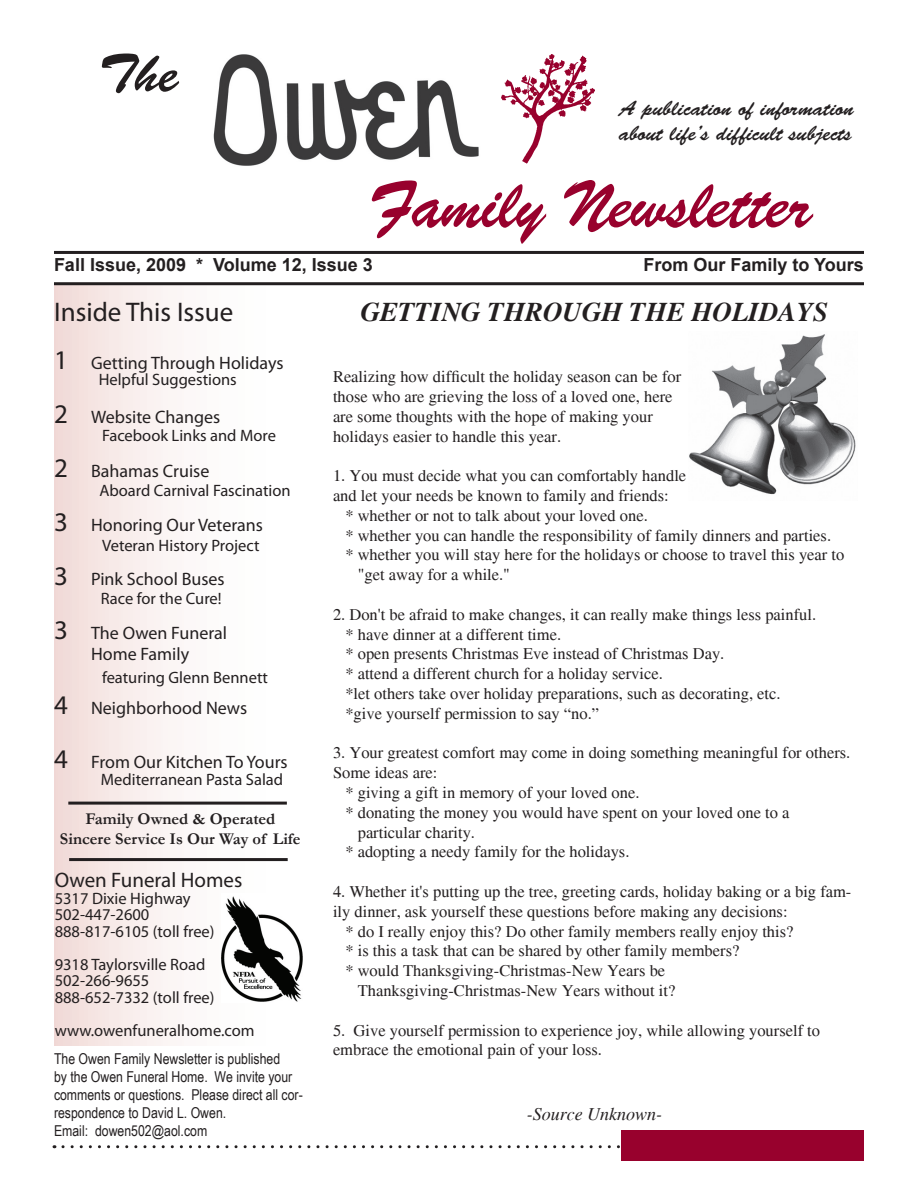
<style>
.page{position:relative;width:918px;height:1188px;background:#fff}
.page>*{position:absolute;margin:0;border:0;box-sizing:border-box;transform-origin:0 0}
.t1{font:66px "Brush Script BT";color:#98012d}
.t2{font:54px "Brush Script Std";color:#231f20}
.t3{font:italic 700 27px "Times";color:#231f20}
.t4{font:27px "Myriad Pro";color:#231f20}
.t5{font:21px/25.2px "Brush Script Std";color:#231f20}
.t6{font:21px "Myriad Pro";color:#231f20}
.t7{font:18px/21px "Myriad Pro";color:#231f20;text-align:center}
.t8{font:700 18px "Arial";color:#231f20}
.t9{font:italic 18px "Times";color:#231f20}
.t10{font:16.5px/19.8px "Times";color:#231f20}
.t11{font:16.5px/16.5px "Myriad Pro";color:#231f20}
.t12{font:700 16.5px/19.8px "Garamond";color:#231f20;text-align:center}
.t13{font:15px/18px "Arial Narrow";color:#231f20}
.s1{font-size:27px}
</style>
<div class="page">
<svg style="left:63px;top:1145px;width:557px;height:3px"></svg>
<div style="left:621px;top:1131px;width:243px;height:30px;background:#98012d"></div>
<div style="left:54px;top:285px;width:270px;height:761px;background:linear-gradient(to right,#f3e1de,#fff)"></div>
<hr style="left:54px;top:251px;width:810px;height:3px;background:#231f20">
<hr style="left:68px;top:802px;width:219px;height:3px;background:#231f20">
<hr style="left:69px;top:858px;width:219px;height:3px;background:#231f20">
<hr style="left:54px;top:282px;width:810px;height:3px;background:#231f20">
<img style="left:501px;top:54px;width:94px;height:109px">
<img style="left:213px;top:54px;width:266px;height:112px">
<img style="left:689px;top:334px;width:167px;height:161px">
<img style="left:222px;top:893px;width:84px;height:110px">
<h2 class="t2" style="left:99px;top:43px;width:81px">The</h2>
<p class="t5" style="left:620px;top:96px;width:236px">A publication of information about life’s difficult subjects</p>
<h1 class="t1" style="left:369px;top:166px;width:445px">Family Newsletter</h1>
<p class="t8" style="left:54px;top:253px;width:320px">Fall Issue, 2009 * Volume 12, Issue 3</p>
<p class="t8" style="left:644px;top:253px;width:222px">From Our Family to Yours</p>
<h3 class="t4" style="left:54px;top:295px;width:181px">Inside This Issue</h3>
<p class="t7" style="left:54px;top:352px;width:231px"><span class="s1">1</span> Getting Through Holidays</p>
<p class="t7" style="left:54px;top:406px;width:168px"><span class="s1">2</span> Website Changes</p>
<p class="t7" style="left:54px;top:460px;width:157px"><span class="s1">2</span> Bahamas Cruise</p>
<p class="t7" style="left:54px;top:514px;width:211px"><span class="s1">3</span> Honoring Our Veterans</p>
<p class="t7" style="left:54px;top:568px;width:172px"><span class="s1">3</span> Pink School Buses</p>
<p class="t7" style="left:54px;top:622px;width:175px"><span class="s1">3</span> The Owen Funeral<br>Home Family</p>
<p class="t7" style="left:54px;top:697px;width:195px"><span class="s1">4</span> Neighborhood News</p>
<p class="t7" style="left:54px;top:751px;width:235px"><span class="s1">4</span> From Our Kitchen To Yours</p>
<p class="t11" style="left:99px;top:371px;width:140px">Helpful Suggestions</p>
<p class="t11" style="left:102px;top:427px;width:175px">Facebook Links and More</p>
<p class="t11" style="left:99px;top:481px;width:193px">Aboard Carnival Fascination</p>
<p class="t11" style="left:102px;top:537px;width:159px">Veteran History Project</p>
<p class="t11" style="left:101px;top:590px;width:122px">Race for the Cure!</p>
<p class="t11" style="left:102px;top:669px;width:167px">featuring Glenn Bennett</p>
<p class="t11" style="left:101px;top:771px;width:184px">Mediterranean Pasta Salad</p>
<p class="t12" style="left:60px;top:809px;width:242px">Family Owned &amp; Operated<br>Sincere Service Is Our Way of Life</p>
<p class="t6" style="left:55px;top:867px;width:189px">Owen Funeral Homes</p>
<p class="t11" style="left:55px;top:890px;width:161px">5317 Dixie Highway<br>502-447-2600<br>888-817-6105 (toll free)</p>
<p class="t11" style="left:55px;top:956px;width:161px">9318 Taylorsville Road<br>502-266-9655<br>888-652-7332 (toll free)</p>
<p class="t11" style="left:55px;top:1022px;width:202px">www.owenfuneralhome.com</p>
<p class="t13" style="left:54px;top:1050px;width:250px">The Owen Family Newsletter is published<br>by the Owen Funeral Home. We invite your comments or questions. Please direct all cor&shy;respondence to David L. Owen.<br>Email: dowen502@aol.com</p>
<h3 class="t3" style="left:361px;top:296px;width:469px">GETTING THROUGH THE HOLIDAYS</h3>
<p class="t10" style="left:333px;top:367px;width:350px">Realizing how difficult the holiday season can be for those who are grieving the loss of a loved one, here are some thoughts with the hope of making your holidays easier to handle this year.</p>
<p class="t10" style="left:333px;top:466px;width:355px">1. You must decide what you can comfortably handle</p>
<p class="t10" style="left:333px;top:486px;width:337px">and let your needs be known to family and friends:</p>
<p class="t10" style="left:345px;top:506px;width:304px">* whether or not to talk about your loved one.</p>
<p class="t10" style="left:345px;top:525px;width:487px">* whether you can handle the responsibility of family dinners and parties.</p>
<p class="t10" style="left:345px;top:545px;width:501px">* whether you will stay here for the holidays or choose to travel this year to</p>
<p class="t10" style="left:358px;top:565px;width:154px">"get away for a while."</p>
<p class="t10" style="left:345px;top:605px;width:472px;text-indent:-12px">2. Don't be afraid to make changes, it can really make things less painful. * have dinner at a different time.<br>* open presents Christmas Eve instead of Christmas Day.<br>* attend a different church for a holiday service.<br>*let others take over holiday preparations, such as decorating, etc. *give yourself permission to say “no.”</p>
<p class="t10" style="left:333px;top:743px;width:519px">3. Your greatest comfort may come in doing something meaningful for others.</p>
<p class="t10" style="left:333px;top:763px;width:106px">Some ideas are:</p>
<p class="t10" style="left:345px;top:783px;width:296px">* giving a gift in memory of your loved one.</p>
<p class="t10" style="left:345px;top:803px;width:446px">* donating the money you would have spent on your loved one to a</p>
<p class="t10" style="left:358px;top:822px;width:119px">particular charity.</p>
<p class="t10" style="left:345px;top:842px;width:286px">* adopting a needy family for the holidays.</p>
<p class="t10" style="left:333px;top:882px;width:520px">4. Whether it's putting up the tree, greeting cards, holiday baking or a big fam-</p>
<p class="t10" style="left:333px;top:902px;width:456px">ily dinner, ask yourself these questions before making any decisions:</p>
<p class="t10" style="left:345px;top:921px;width:450px">* do I really enjoy this? Do other family members really enjoy this?</p>
<p class="t10" style="left:345px;top:941px;width:396px">* is this a task that can be shared by other family members?</p>
<p class="t10" style="left:345px;top:961px;width:321px">* would Thanksgiving-Christmas-New Years be</p>
<p class="t10" style="left:358px;top:981px;width:319px">Thanksgiving-Christmas-New Years without it?</p>
<p class="t10" style="left:333px;top:1020px;width:489px">5. Give yourself permission to experience joy, while allowing yourself to embrace the emotional pain of your loss.</p>
<p class="t9" style="left:527px;top:1104px;width:137px">-Source Unknown-</p>
</div>
